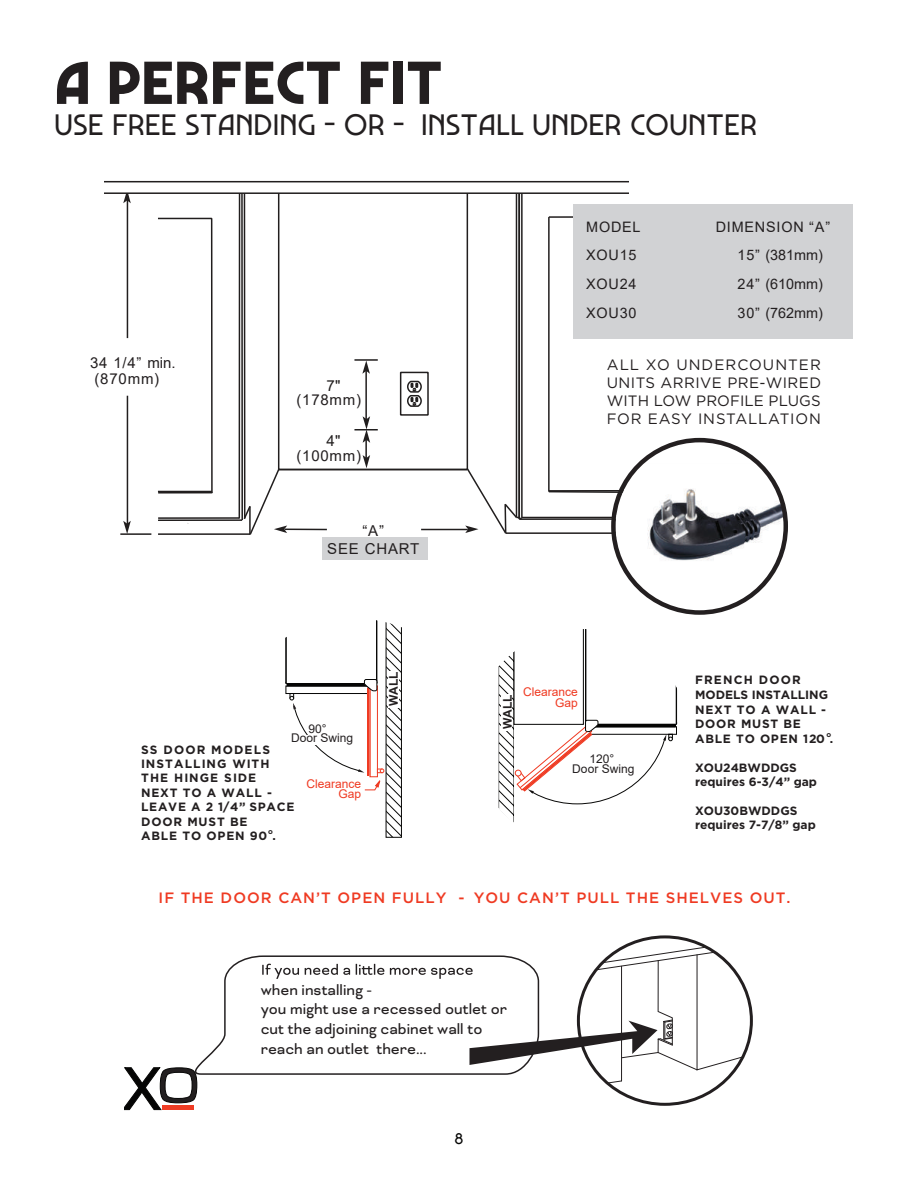
<style>
.page{position:relative;width:917px;height:1189px;background:#fff}
.page>*{position:absolute;margin:0;border:0;box-sizing:border-box;transform-origin:0 0}
.t1{font:31.65px "Marvin Visions";color:#231f20}
.t2{font:16.5px/19.8px "Bicyclette";color:#231f20}
.t3{font:16.5px "Marvin Visions";color:#050504}
.t4{font:15.15px "Arial";color:#211e1e}
.t5{font:15px/18px "Gotham";letter-spacing:.03em;color:#231f20;text-align:justify}
.t6{font:500 15px "Gotham";letter-spacing:.07em;color:#ef3a22}
.t7{font:15px/18px "Arial";letter-spacing:.055em;color:#231f20;text-align:center}
.t8{font:14.4px/28.8px "Arial";letter-spacing:.055em;color:#231f20;text-align:justify}
.t9{font:700 12px/14.4px "Gotham";letter-spacing:.065em;color:#231f20}
.t10{font:700 12px/14.4px "Gotham";color:#231f20}
.t11{font:12px/9.6px "Arial";color:#231f20}
.t12{font:12px/10.8px "Arial";color:#ef3a22;text-align:right}
.t13{font:700 12px "Arial";color:#231f20}
.t14{font:700 7.2px "Gotham";color:#231f20}
</style>
<div class="page">
<div style="left:322px;top:537px;width:106px;height:23px;background:#d1d2d4"></div>
<svg style="left:616px;top:440px;width:171px;height:171px"></svg>
<svg style="left:57px;top:62px;width:31px;height:42px"></svg>
<svg style="left:110px;top:62px;width:97px;height:42px"></svg>
<svg style="left:213px;top:62px;width:27px;height:42px"></svg>
<svg style="left:246px;top:62px;width:94px;height:42px"></svg>
<svg style="left:361px;top:62px;width:27px;height:42px"></svg>
<div style="left:393px;top:62px;width:10px;height:42px;background:#231f20"></div>
<svg style="left:408px;top:62px;width:32px;height:42px"></svg>
<svg style="left:124px;top:1067px;width:73px;height:43px"></svg>
<div style="left:162px;top:1104px;width:32px;height:5px;background:#ef3c24"></div>
<svg style="left:179px;top:955px;width:342px;height:120px"></svg>
<hr style="left:621px;top:965px;width:1px;height:115px;background:#231f20">
<svg style="left:601px;top:1079px;width:21px;height:13px"></svg>
<img style="left:612px;top:462px;width:172px;height:135px">
<div style="left:613px;top:454px;width:172px;height:8px;background:#fff"></div>
<div style="left:611px;top:438px;width:177px;height:176px;border:4px solid #231f20;border-radius:50%"></div>
<svg style="left:399px;top:371px;width:30px;height:45px"></svg>
<svg style="left:354px;top:359px;width:24px;height:15px"></svg>
<hr style="left:365px;top:366px;width:2px;height:56px;background:#211e1e">
<hr style="left:365px;top:437px;width:2px;height:24px;background:#211e1e">
<svg style="left:354px;top:416px;width:24px;height:26px"></svg>
<hr style="left:522px;top:516px;width:106px;height:2px;background:#211e1e">
<hr style="left:505px;top:532px;width:123px;height:2px;background:#211e1e">
<hr style="left:519px;top:518px;width:109px;height:2px;background:#211e1e">
<svg style="left:548px;top:491px;width:74px;height:2px"></svg>
<hr style="left:549px;top:490px;width:78px;height:1px;background:#211e1e">
<hr style="left:158px;top:517px;width:81px;height:1px;background:#211e1e">
<hr style="left:238px;top:192px;width:2px;height:326px;background:#211e1e">
<hr style="left:521px;top:191px;width:1px;height:326px;background:#211e1e">
<svg style="left:158px;top:217px;width:55px;height:276px"></svg>
<hr style="left:158px;top:533px;width:92px;height:1px;background:#211e1e">
<hr style="left:158px;top:519px;width:84px;height:2px;background:#211e1e">
<hr style="left:241px;top:190px;width:2px;height:330px;background:#211e1e">
<hr style="left:244px;top:189px;width:1px;height:329px;background:#211e1e">
<hr style="left:158px;top:492px;width:54px;height:1px;background:#211e1e">
<hr style="left:549px;top:216px;width:78px;height:2px;background:#211e1e">
<hr style="left:515px;top:188px;width:2px;height:329px;background:#211e1e">
<hr style="left:518px;top:188px;width:2px;height:329px;background:#211e1e">
<hr style="left:548px;top:217px;width:1px;height:274px;background:#211e1e">
<hr style="left:158px;top:490px;width:54px;height:2px;background:#211e1e">
<svg style="left:242px;top:455px;width:282px;height:80px"></svg>
<hr style="left:421px;top:528px;width:47px;height:2px;background:#211e1e">
<hr style="left:120px;top:533px;width:31px;height:1px;background:#211e1e">
<svg style="left:123px;top:520px;width:8px;height:14px"></svg>
<hr style="left:127px;top:196px;width:1px;height:142px;background:#211e1e">
<hr style="left:127px;top:395px;width:1px;height:132px;background:#211e1e">
<div style="left:463px;top:262px;width:7px;height:21px;background:#f4f4f4"></div>
<div style="left:278px;top:187px;width:190px;height:283px;border:2px solid #211e1e"></div>
<svg style="left:105px;top:181px;width:523px;height:22px"></svg>
<div style="left:573px;top:204px;width:279px;height:134px;background:#d1d2d4"></div>
<svg style="left:262px;top:937px;width:489px;height:133px"></svg>
<div style="left:616px;top:508px;width:19px;height:20px;background:#fff;border-radius:50%"></div>
<div style="left:621px;top:487px;width:11px;height:24px;background:#fff;border-radius:50%"></div>
<div style="left:616px;top:524px;width:16px;height:17px;background:#fff;border-radius:50%"></div>
<svg style="left:285px;top:620px;width:117px;height:217px"></svg>
<svg style="left:498px;top:629px;width:179px;height:193px"></svg>
<div style="left:515px;top:769px;width:6px;height:7px;border:1px solid #ef3a22;border-radius:50%"></div>
<h1 class="t1" style="left:54px;top:106px;width:704px">USE FREE STANDING - OR - INSTALL UNDER COUNTER</h1>
<p class="t7" style="left:90px;top:353px;width:87px">34 1/4” min.</p>
<p class="t7" style="left:94px;top:369px;width:66px">(870mm)</p>
<p class="t4" style="left:326px;top:375px;width:15px">7"</p>
<p class="t7" style="left:296px;top:391px;width:66px">(178mm)</p>
<p class="t4" style="left:326px;top:430px;width:15px">4"</p>
<p class="t7" style="left:296px;top:446px;width:66px">(100mm)</p>
<p class="t7" style="left:327px;top:521px;width:94px">“A”<br>SEE CHART</p>
<p class="t13" style="left:385px;top:706px;width:36px;rotate:-90deg">WALL</p>
<p class="t11" style="left:291px;top:723px;width:64px;text-indent:17px">90°<br>Door Swing</p>
<p class="t9" style="left:141px;top:741px;width:155px">SS DOOR MODELS<br>INSTALLING WITH<br>THE HINGE SIDE<br>NEXT TO A WALL -<br>LEAVE A 2 1/4” SPACE<br>DOOR MUST BE<br>ABLE TO OPEN 90 .</p>
<p class="t12" style="left:306px;top:777px;width:56px">Clearance<br>Gap</p>
<p class="t14" style="left:268px;top:826px;width:6px">o</p>
<p class="t8" style="left:586px;top:212px;width:56px">MODEL</p>
<p class="t8" style="left:715px;top:212px;width:116px">DIMENSION “A”</p>
<p class="t8" style="left:586px;top:241px;width:52px">XOU15<br>XOU24<br>XOU30</p>
<p class="t8" style="left:737px;top:241px;width:87px">15” (381mm)<br>24” (610mm)<br>30” (762mm)</p>
<p class="t5" style="left:606px;top:355px;width:216px">ALL XO UNDERCOUNTER UNITS ARRIVE PRE-WIRED WITH LOW PROFILE PLUGS FOR EASY INSTALLATION</p>
<p class="t13" style="left:499px;top:729px;width:36px;rotate:-90deg">WALL</p>
<p class="t12" style="left:523px;top:686px;width:56px">Clearance<br>Gap</p>
<p class="t11" style="left:572px;top:754px;width:64px;text-align:center">120°<br>Door Swing</p>
<p class="t9" style="left:695px;top:672px;width:140px">FRENCH DOOR<br>MODELS INSTALLING<br>NEXT TO A WALL -<br>DOOR MUST BE<br>ABLE TO OPEN 120 .<sup>o</sup></p>
<p class="t10" style="left:695px;top:760px;width:123px">XOU24BWDDGS requires 6-3/4” gap</p>
<p class="t10" style="left:695px;top:803px;width:122px">XOU30BWDDGS requires 7-7/8” gap</p>
<p class="t6" style="left:159px;top:887px;width:633px">IF THE DOOR CAN’T OPEN FULLY - YOU CAN’T PULL THE SHELVES OUT.</p>
<h2 class="t2" style="left:261px;top:979px;width:248px">when installing -<br>you might use a recessed outlet or cut the adjoining cabinet wall to reach an outlet there...</h2>
<h2 class="t3" style="left:454px;top:1128px;width:11px">8</h2>
</div>
